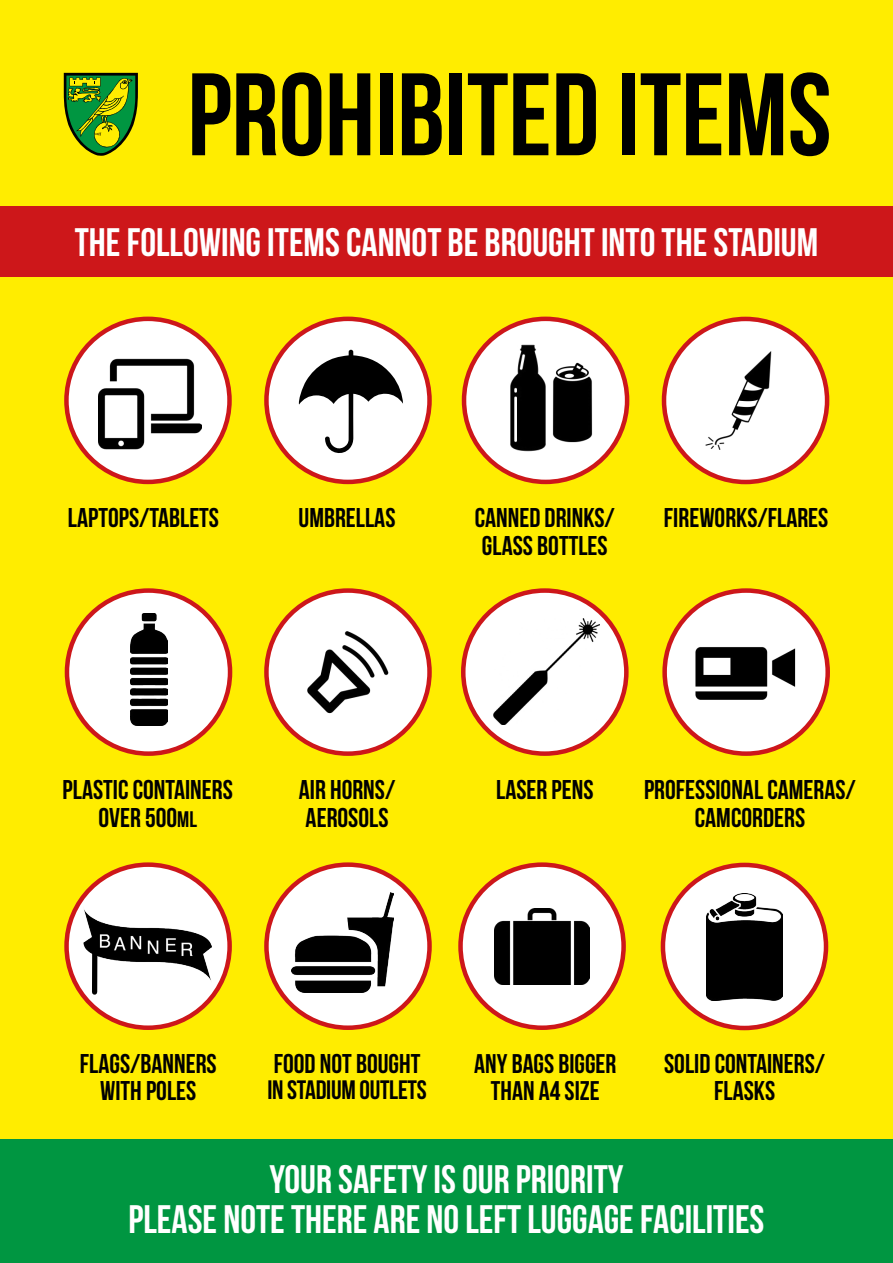
<style>
.page{position:relative;width:893px;height:1263px;background:#ffed00}
.page>*{position:absolute;margin:0;border:0;box-sizing:border-box;transform-origin:0 0}
.t1{font:117px "Bebas Neue";color:#000}
.t2{font:39.75px/40.6px "Bebas Neue";color:#fff;text-align:center}
.t3{font:27.15px/28px "Bebas Neue";color:#000;text-align:center}
.t4{font:27px/26.5px "Bebas Neue";color:#000;text-align:center}
.t5{font:26.62px "Bebas Neue";letter-spacing:-.01em;color:#000}
.s1{font-size:22.5px}
</style>
<div class="page">
<svg style="left:64px;top:73px;width:74px;height:83px"></svg>
<div style="left:0;top:206px;width:893px;height:71px;background:#cd171a"></div>
<div style="left:0;top:1140px;width:893px;height:123px;background:#009641"></div>
<div style="left:266px;top:319px;width:163px;height:163px;background:#fff;border-radius:50%"></div>
<svg style="left:298px;top:350px;width:105px;height:103px"></svg>
<div style="left:264px;top:317px;width:168px;height:167px;border:4px solid #cd171a;border-radius:50%"></div>
<div style="left:66px;top:319px;width:163px;height:163px;background:#fff;border-radius:50%"></div>
<img style="left:98px;top:358px;width:104px;height:92px">
<div style="left:64px;top:317px;width:168px;height:167px;border:4px solid #cd171a;border-radius:50%"></div>
<div style="left:67px;top:590px;width:163px;height:164px;background:#fff;border-radius:50%"></div>
<img style="left:131px;top:613px;width:36px;height:112px">
<div style="left:65px;top:588px;width:167px;height:168px;border:4px solid #cd171a;border-radius:50%"></div>
<svg style="left:464px;top:319px;width:163px;height:163px;fill:#fff"></svg>
<img style="left:471px;top:341px;width:114px;height:114px">
<div style="left:462px;top:317px;width:167px;height:167px;border:4px solid #cd171a;border-radius:50%"></div>
<div style="left:266px;top:590px;width:163px;height:164px;background:#fff;border-radius:50%"></div>
<img style="left:307px;top:631px;width:82px;height:83px">
<div style="left:264px;top:588px;width:168px;height:168px;border:4px solid #cd171a;border-radius:50%"></div>
<div style="left:664px;top:319px;width:163px;height:163px;background:#fff;border-radius:50%"></div>
<img style="left:705px;top:352px;width:67px;height:97px">
<div style="left:662px;top:317px;width:167px;height:167px;border:4px solid #cd171a;border-radius:50%"></div>
<div style="left:665px;top:590px;width:163px;height:164px;background:#fff;border-radius:50%"></div>
<div style="left:662px;top:588px;width:168px;height:168px;border:4px solid #cd171a;border-radius:50%"></div>
<div style="left:266px;top:865px;width:163px;height:163px;background:#fff;border-radius:50%"></div>
<img style="left:291px;top:893px;width:103px;height:99px">
<div style="left:264px;top:862px;width:168px;height:168px;border:4px solid #cd171a;border-radius:50%"></div>
<div style="left:67px;top:865px;width:163px;height:163px;background:#fff;border-radius:50%"></div>
<img style="left:84px;top:909px;width:128px;height:76px">
<div style="left:64px;top:862px;width:168px;height:168px;border:4px solid #cd171a;border-radius:50%"></div>
<div style="left:460px;top:865px;width:164px;height:163px;background:#fff;border-radius:50%"></div>
<img style="left:495px;top:908px;width:94px;height:76px">
<div style="left:458px;top:862px;width:168px;height:168px;border:4px solid #cd171a;border-radius:50%"></div>
<div style="left:463px;top:590px;width:163px;height:164px;background:#fff;border-radius:50%"></div>
<img style="left:494px;top:619px;width:105px;height:105px">
<div style="left:461px;top:588px;width:168px;height:168px;border:4px solid #cd171a;border-radius:50%"></div>
<div style="left:663px;top:865px;width:163px;height:163px;background:#fff;border-radius:50%"></div>
<img style="left:707px;top:893px;width:75px;height:108px">
<div style="left:661px;top:863px;width:167px;height:167px;border:4px solid #cd171a;border-radius:50%"></div>
<img style="left:674px;top:621px;width:155px;height:101px">
<img style="left:528px;top:359px;width:89px;height:87px">
<div style="left:92px;top:941px;width:5px;height:51px;background:#000"></div>
<h1 class="t1" style="left:188px;top:51px;width:645px">PROHIBITED ITEMS</h1>
<h2 class="t2" style="left:75px;top:222px;width:745px">THE FOLLOWING ITEMS CANNOT BE BROUGHT INTO THE STADIUM</h2>
<p class="t3" style="left:68px;top:503px;width:153px">LAPTOPS/TABLETS</p>
<p class="t3" style="left:299px;top:503px;width:98px">UMBRELLAS</p>
<p class="t3" style="left:475px;top:503px;width:142px;text-align:left">CANNED DRINKS/<br>GLASS BOTTLES</p>
<p class="t3" style="left:664px;top:503px;width:166px">FIREWORKS/FLARES</p>
<p class="t3" style="left:63px;top:775px;width:172px">PLASTIC CONTAINERS<br>OVER 500<span class="s1">ML</span></p>
<p class="t3" style="left:299px;top:775px;width:98px;text-align:left">AIR HORNS/<br>AEROSOLS</p>
<p class="t3" style="left:496px;top:775px;width:99px">LASER PENS</p>
<p class="t3" style="left:644px;top:775px;width:213px">PROFESSIONAL CAMERAS/<br>CAMCORDERS</p>
<p class="t3" style="left:80px;top:1050px;width:138px;line-height:26.5px">FLAGS/BANNERS<br>WITH POLES</p>
<p class="t4" style="left:474px;top:1050px;width:144px">ANY BAGS BIGGER<br>THAN A4 SIZE</p>
<p class="t3" style="left:274px;top:1049px;width:148px">FOOD NOT BOUGHT</p>
<p class="t5" style="left:267px;top:1075px;width:161px">IN STADIUM OUTLETS</p>
<p class="t3" style="left:664px;top:1050px;width:163px;line-height:26.5px">SOLID CONTAINERS/<br>FLASKS</p>
<h2 class="t2" style="left:128px;top:1158px;width:637px">YOUR SAFETY IS OUR PRIORITY<br>PLEASE NOTE THERE ARE NO LEFT LUGGAGE FACILITIES</h2>
</div>
